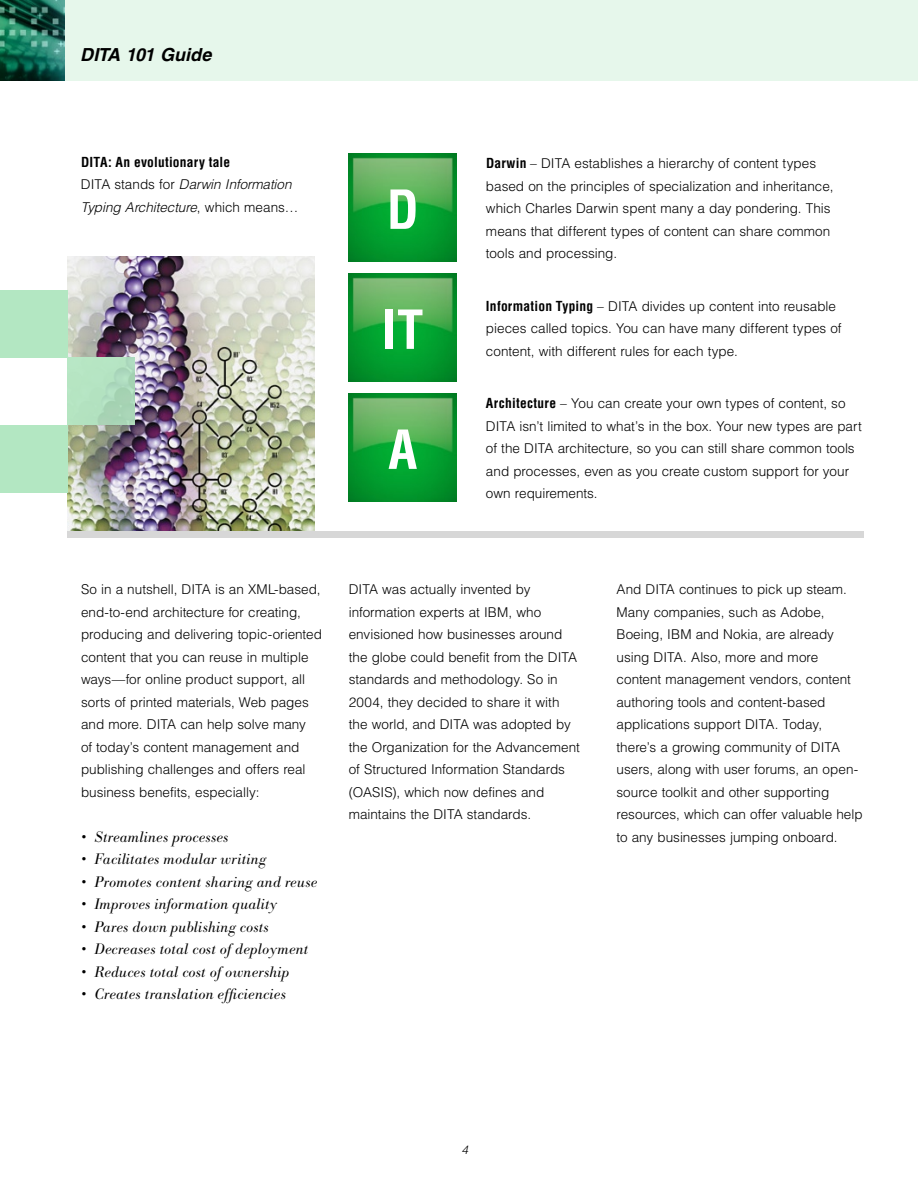
<style>
.page{position:relative;width:918px;height:1188px;background:#fff}
.page>*{position:absolute;margin:0;border:0;box-sizing:border-box;transform-origin:0 0}
.t1{font:700 condensed 52.5px "Helvetica";color:#fff}
.t2{font:italic 700 18px "Helvetica";color:#000}
.t3{font:italic 300 15px "Bodoni BE";letter-spacing:.015em;color:#000}
.t4{font:300 13.5px/22.5px "Helvetica";color:#000}
.t5{font:italic 300 13.5px/22.5px "Helvetica";letter-spacing:-.005em;color:#000}
.t6{font:italic 300 12px "Helvetica";color:#000}
.s1{font-weight:700;font-style:normal;font-stretch:condensed}
.s2{font-style:normal}
.s3{font-weight:700;font-stretch:condensed}
</style>
<div class="page">
<img style="left:348px;top:154px;width:109px;height:108px">
<img style="left:348px;top:274px;width:109px;height:108px">
<img style="left:348px;top:394px;width:109px;height:108px">
<div style="left:0;top:0;width:918px;height:81px;background:#e6f7eb"></div>
<div style="left:68px;top:531px;width:796px;height:7px;background:#d7d7d7"></div>
<img style="left:68px;top:256px;width:247px;height:274px">
<div style="left:0;top:290px;width:68px;height:68px;background:#b3e7c2"></div>
<div style="left:0;top:425px;width:68px;height:68px;background:#b3e7c2"></div>
<img style="left:68px;top:358px;width:67px;height:67px">
<img style="left:0;top:0;width:65px;height:81px">
<h2 class="t2" style="left:80px;top:44px;width:133px">DITA 101 Guide</h2>
<p class="t5" style="left:81px;top:150px;width:219px"><span class="s1">DITA: An evolutionary tale<br></span><span class="s2">DITA stands for</span> Darwin Information<br>Typing Architecture<span class="s2">, which means…</span></p>
<h1 class="t1" style="left:387px;top:178px;width:34px">D</h1>
<h1 class="t1" style="left:382px;top:298px;width:43px">IT</h1>
<h1 class="t1" style="left:388px;top:418px;width:31px">A</h1>
<p class="t4" style="left:486px;top:152px;width:349px"><span class="s3">Darwin</span> – DITA establishes a hierarchy of content types based on the principles of specialization and inheritance, which Charles Darwin spent many a day pondering. This means that different types of content can share common tools and processing.</p>
<p class="t4" style="left:486px;top:294px;width:357px"><span class="s3">Information Typing</span> – DITA divides up content into reusable pieces called topics. You can have many different types of content, with different rules for each type.</p>
<p class="t4" style="left:486px;top:392px;width:377px"><span class="s3">Architecture</span> – You can create your own types of content, so DITA isn’t limited to what’s in the box. Your new types are part of the DITA architecture, so you can still share common tools and processes, even as you create custom support for your own requirements.</p>
<p class="t4" style="left:81px;top:578px;width:242px">So in a nutshell, DITA is an XML-based, end-to-end architecture for creating, producing and delivering topic-oriented content that you can reuse in multiple ways—for online product support, all sorts of printed materials, Web pages and more. DITA can help solve many<br>of today’s content management and publishing challenges and offers real business benefits, especially:</p>
<p class="t3" style="left:81px;top:828px;width:149px">• Streamlines processes</p>
<p class="t3" style="left:81px;top:850px;width:187px">• Facilitates modular writing</p>
<p class="t3" style="left:81px;top:873px;width:238px">• Promotes content sharing and reuse</p>
<p class="t3" style="left:81px;top:895px;width:198px">• Improves information quality</p>
<p class="t3" style="left:81px;top:918px;width:189px">• Pares down publishing costs</p>
<p class="t3" style="left:81px;top:940px;width:229px">• Decreases total cost of deployment</p>
<p class="t3" style="left:81px;top:963px;width:210px">• Reduces total cost of ownership</p>
<p class="t3" style="left:81px;top:985px;width:207px">• Creates translation efficiencies</p>
<p class="t4" style="left:349px;top:578px;width:233px">DITA was actually invented by information experts at IBM, who envisioned how businesses around the globe could benefit from the DITA standards and methodology. So in 2004, they decided to share it with the world, and DITA was adopted by the Organization for the Advancement of Structured Information Standards (OASIS), which now defines and maintains the DITA standards.</p>
<p class="t4" style="left:616px;top:578px;width:248px">And DITA continues to pick up steam.<br>Many companies, such as Adobe, Boeing, IBM and Nokia, are already using DITA. Also, more and more content management vendors, content authoring tools and content-based applications support DITA. Today, there’s a growing community of DITA users, along with user forums, an open&shy;source toolkit and other supporting resources, which can offer valuable help to any businesses jumping onboard.</p>
<p class="t6" style="left:462px;top:1142px;width:8px">4</p>
</div>
